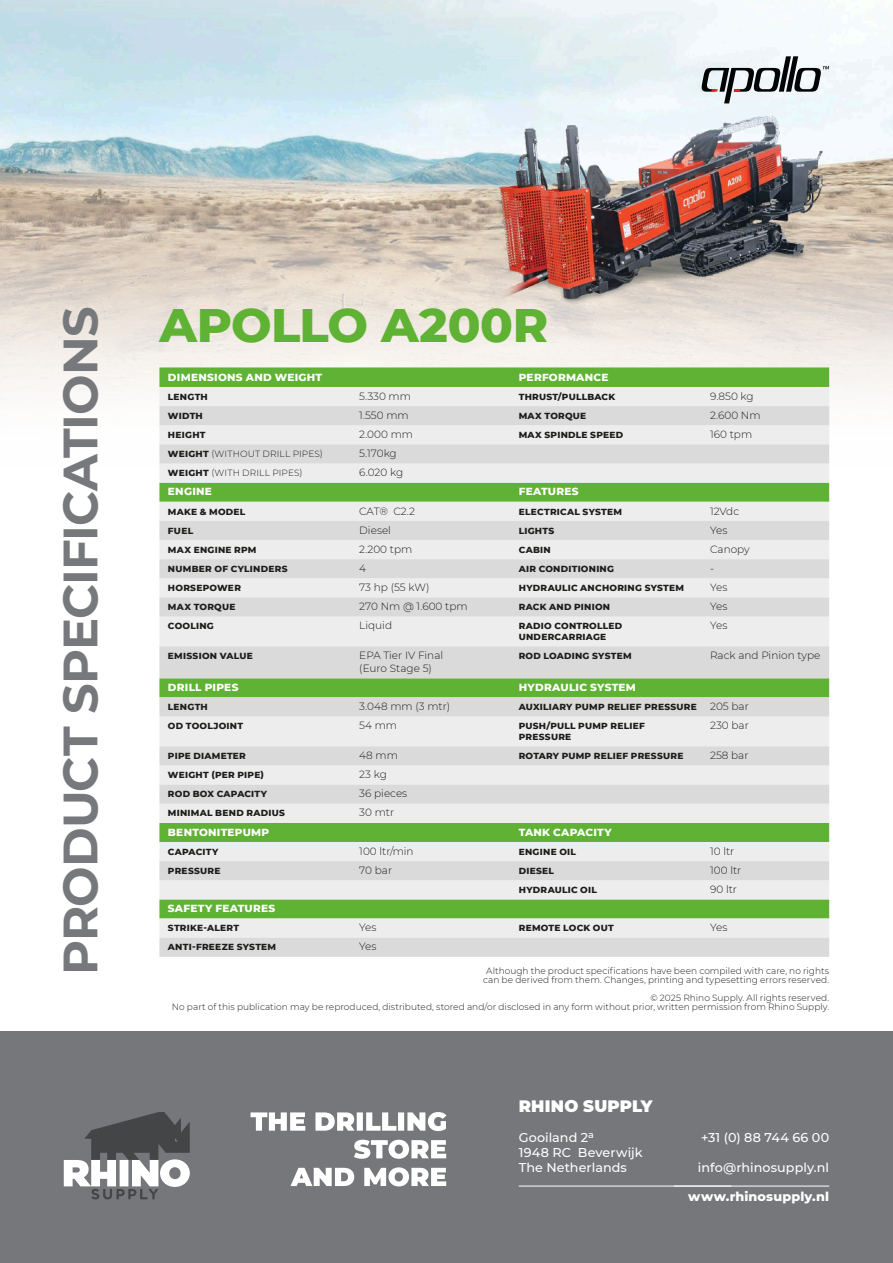
<style>
.page{position:relative;width:893px;height:1263px;background:#fff}
.page>*{position:absolute;margin:0;border:0;box-sizing:border-box;transform-origin:0 0}
.t1{font:700 48px "Montserrat";letter-spacing:-.02em;color:#76787b}
.t2{font:800 48px "Montserrat";letter-spacing:-.01em;color:#5fb233}
.t3{font:900 16.5px "Montserrat";letter-spacing:.01em;color:#fff}
.t4{font:500 12.75px/14.9px "Montserrat";letter-spacing:.005em;color:#fff}
.t5{font:800 12.75px "Montserrat";letter-spacing:.015em;color:#fff}
.t6{font:500 12.75px "Montserrat";letter-spacing:.025em;color:#fff}
.t7{font:300 10.5px/12.8px "Montserrat";color:#1d1d1b}
.t8{font:800 10.5px "Montserrat";letter-spacing:.025em;color:#fff}
.t9{font:800 9px/10.6px "Montserrat";letter-spacing:.03em;color:#1d1d1b}
.t10{font:300 9px/9px "Montserrat";letter-spacing:.005em;color:#1d1d1b;text-align:center}
.s1{font-weight:800}
</style>
<div class="page">
<img style="left:0;top:0;width:893px;height:425px">
<div style="left:0;top:1031px;width:893px;height:232px;background:#75777a"></div>
<svg style="left:290px;top:1167px;width:156px;height:19px"></svg>
<svg style="left:354px;top:1140px;width:92px;height:19px"></svg>
<svg style="left:251px;top:1112px;width:195px;height:19px"></svg>
<hr style="left:519px;top:1186px;width:212px;height:1px;background:#fff">
<hr style="left:674px;top:1186px;width:155px;height:1px;background:#fff">
<svg style="left:64px;top:1112px;width:126px;height:87px"></svg>
<div style="left:159px;top:367px;width:670px;height:20px;background:#5fb233"></div>
<div style="left:159px;top:387px;width:670px;height:19px;background:#ededed"></div>
<svg style="left:159px;top:406px;width:670px;height:551px;background:#d2ddcc"></svg>
<img style="left:495px;top:111px;width:334px;height:202px">
<svg style="left:702px;top:56px;width:127px;height:47px"></svg>
<h1 class="t1" style="left:46px;top:974px;width:670px;rotate:-90deg">PRODUCT SPECIFICATIONS</h1>
<h1 class="t2" style="left:159px;top:290px;width:390px">APOLLO A200R</h1>
<p class="t8" style="left:168px;top:369px;width:156px">DIMENSIONS AND WEIGHT</p>
<p class="t8" style="left:519px;top:369px;width:91px">PERFORMANCE</p>
<p class="t9" style="left:168px;top:391px;width:41px">LENGTH</p>
<p class="t7" style="left:359px;top:389px;width:53px">5.330 mm</p>
<p class="t9" style="left:519px;top:391px;width:98px">THRUST/PULLBACK</p>
<p class="t7" style="left:710px;top:389px;width:45px">9.850 kg</p>
<p class="t9" style="left:168px;top:410px;width:36px">WIDTH</p>
<p class="t7" style="left:359px;top:408px;width:51px">1.550 mm</p>
<p class="t9" style="left:519px;top:410px;width:69px">MAX TORQUE</p>
<p class="t7" style="left:710px;top:408px;width:52px">2.600 Nm</p>
<p class="t9" style="left:168px;top:429px;width:39px">HEIGHT</p>
<p class="t7" style="left:359px;top:428px;width:55px">2.000 mm</p>
<p class="t9" style="left:519px;top:429px;width:106px">MAX SPINDLE SPEED</p>
<p class="t7" style="left:710px;top:428px;width:44px">160 tpm</p>
<p class="t10" style="left:168px;top:449px;width:157px"><span class="s1">WEIGHT</span> (WITHOUT DRILL PIPES)</p>
<p class="t7" style="left:359px;top:447px;width:39px">5.170kg</p>
<p class="t10" style="left:168px;top:468px;width:136px"><span class="s1">WEIGHT</span> (WITH DRILL PIPES)</p>
<p class="t7" style="left:359px;top:466px;width:45px">6.020 kg</p>
<p class="t8" style="left:168px;top:484px;width:46px">ENGINE</p>
<p class="t8" style="left:519px;top:484px;width:61px">FEATURES</p>
<p class="t9" style="left:168px;top:505px;width:79px">MAKE &amp; MODEL</p>
<p class="t7" style="left:359px;top:504px;width:57px">CAT® C2.2</p>
<p class="t9" style="left:519px;top:505px;width:105px">ELECTRICAL SYSTEM</p>
<p class="t7" style="left:710px;top:504px;width:31px">12Vdc</p>
<p class="t9" style="left:168px;top:525px;width:27px">FUEL</p>
<p class="t7" style="left:359px;top:523px;width:33px">Diesel</p>
<p class="t9" style="left:519px;top:525px;width:37px">LIGHTS</p>
<p class="t7" style="left:710px;top:523px;width:19px">Yes</p>
<p class="t9" style="left:168px;top:544px;width:90px">MAX ENGINE RPM</p>
<p class="t7" style="left:359px;top:542px;width:55px">2.200 tpm</p>
<p class="t9" style="left:519px;top:544px;width:34px">CABIN</p>
<p class="t7" style="left:710px;top:542px;width:41px">Canopy</p>
<p class="t9" style="left:168px;top:563px;width:121px">NUMBER OF CYLINDERS</p>
<p class="t7" style="left:359px;top:561px;width:8px">4</p>
<p class="t9" style="left:519px;top:563px;width:97px">AIR CONDITIONING</p>
<p class="t7" style="left:710px;top:561px;width:6px">-</p>
<p class="t9" style="left:168px;top:582px;width:75px">HORSEPOWER</p>
<p class="t7" style="left:359px;top:581px;width:72px">73 hp (55 kW)</p>
<p class="t9" style="left:519px;top:582px;width:167px">HYDRAULIC ANCHORING SYSTEM</p>
<p class="t7" style="left:710px;top:581px;width:19px">Yes</p>
<p class="t9" style="left:168px;top:601px;width:69px">MAX TORQUE</p>
<p class="t7" style="left:359px;top:600px;width:110px">270 Nm @ 1.600 tpm</p>
<p class="t9" style="left:519px;top:601px;width:93px">RACK AND PINION</p>
<p class="t7" style="left:710px;top:600px;width:19px">Yes</p>
<p class="t9" style="left:168px;top:620px;width:47px">COOLING</p>
<p class="t7" style="left:359px;top:619px;width:34px">Liquid</p>
<p class="t9" style="left:519px;top:620px;width:105px">RADIO CONTROLLED<br>UNDERCARRIAGE</p>
<p class="t7" style="left:710px;top:619px;width:19px">Yes</p>
<p class="t9" style="left:168px;top:650px;width:86px">EMISSION VALUE</p>
<p class="t7" style="left:359px;top:649px;width:85px">EPA Tier IV Final (Euro Stage 5)</p>
<p class="t9" style="left:519px;top:650px;width:114px">ROD LOADING SYSTEM</p>
<p class="t7" style="left:710px;top:649px;width:112px">Rack and Pinion type</p>
<p class="t8" style="left:168px;top:680px;width:72px">DRILL PIPES</p>
<p class="t8" style="left:519px;top:680px;width:119px">HYDRAULIC SYSTEM</p>
<p class="t9" style="left:168px;top:701px;width:41px">LENGTH</p>
<p class="t7" style="left:359px;top:700px;width:92px">3.048 mm (3 mtr)</p>
<p class="t9" style="left:519px;top:701px;width:180px">AUXILIARY PUMP RELIEF PRESSURE</p>
<p class="t7" style="left:710px;top:700px;width:40px">205 bar</p>
<p class="t9" style="left:168px;top:720px;width:77px">OD TOOLJOINT</p>
<p class="t7" style="left:359px;top:719px;width:39px">54 mm</p>
<p class="t9" style="left:519px;top:720px;width:128px">PUSH/PULL PUMP RELIEF<br>PRESSURE</p>
<p class="t7" style="left:710px;top:719px;width:40px">230 bar</p>
<p class="t9" style="left:168px;top:750px;width:79px">PIPE DIAMETER</p>
<p class="t7" style="left:359px;top:749px;width:40px">48 mm</p>
<p class="t9" style="left:519px;top:750px;width:166px">ROTARY PUMP RELIEF PRESSURE</p>
<p class="t7" style="left:710px;top:749px;width:40px">258 bar</p>
<p class="t9" style="left:168px;top:769px;width:98px">WEIGHT (PER PIPE)</p>
<p class="t7" style="left:359px;top:768px;width:29px">23 kg</p>
<p class="t9" style="left:168px;top:788px;width:101px">ROD BOX CAPACITY</p>
<p class="t7" style="left:359px;top:787px;width:49px">36 pieces</p>
<p class="t9" style="left:168px;top:807px;width:119px">MINIMAL BEND RADIUS</p>
<p class="t7" style="left:359px;top:806px;width:36px">30 mtr</p>
<p class="t8" style="left:168px;top:824px;width:103px">BENTONITEPUMP</p>
<p class="t8" style="left:519px;top:824px;width:94px">TANK CAPACITY</p>
<p class="t9" style="left:168px;top:846px;width:52px">CAPACITY</p>
<p class="t7" style="left:359px;top:844px;width:56px">100 ltr/min</p>
<p class="t9" style="left:519px;top:846px;width:59px">ENGINE OIL</p>
<p class="t7" style="left:710px;top:844px;width:26px">10 ltr</p>
<p class="t9" style="left:168px;top:865px;width:54px">PRESSURE</p>
<p class="t7" style="left:359px;top:863px;width:34px">70 bar</p>
<p class="t9" style="left:519px;top:865px;width:37px">DIESEL</p>
<p class="t7" style="left:710px;top:863px;width:33px">100 ltr</p>
<p class="t9" style="left:519px;top:884px;width:80px">HYDRAULIC OIL</p>
<p class="t7" style="left:710px;top:882px;width:28px">90 ltr</p>
<p class="t8" style="left:168px;top:901px;width:109px">SAFETY FEATURES</p>
<p class="t9" style="left:168px;top:922px;width:73px">STRIKE-ALERT</p>
<p class="t7" style="left:359px;top:921px;width:19px">Yes</p>
<p class="t9" style="left:519px;top:922px;width:96px">REMOTE LOCK OUT</p>
<p class="t7" style="left:710px;top:921px;width:19px">Yes</p>
<p class="t9" style="left:168px;top:941px;width:110px">ANTI-FREEZE SYSTEM</p>
<p class="t7" style="left:359px;top:940px;width:19px">Yes</p>
<p class="t10" style="left:483px;top:966px;width:348px">Although the product specifications have been compiled with care, no rights can be derived from them. Changes, printing and typesetting errors reserved.</p>
<p class="t10" style="left:172px;top:993px;width:659px;text-align:right">© 2025 Rhino Supply. All rights reserved.<br>No part of this publication may be reproduced, distributed, stored and/or disclosed in any form without prior, written permission from Rhino Supply.</p>
<h2 class="t3" style="left:519px;top:1094px;width:135px">RHINO SUPPLY</h2>
<h3 class="t4" style="left:519px;top:1129px;width:125px">Gooiland 2<sup>a<br></sup>1948 RC Beverwijk<br>The Netherlands</h3>
<h3 class="t6" style="left:701px;top:1128px;width:130px">+31 (0) 88 744 66 00</h3>
<h3 class="t4" style="left:698px;top:1159px;width:133px">info@rhinosupply.nl</h3>
<h3 class="t5" style="left:688px;top:1187px;width:142px">www.rhinosupply.nl</h3>
</div>
